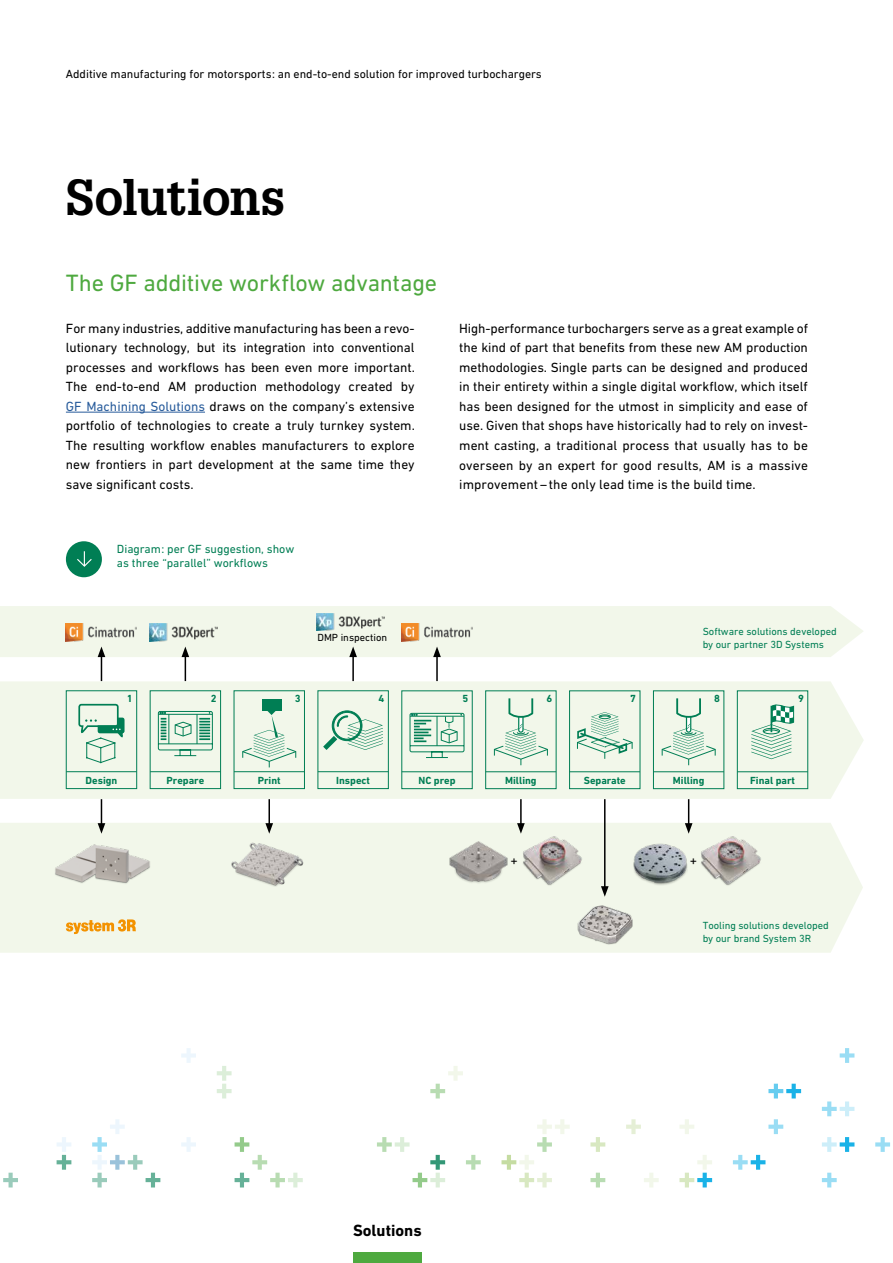
<style>
.page{position:relative;width:893px;height:1263px;background:#fff}
.page>*{position:absolute;margin:0;border:0;box-sizing:border-box;transform-origin:0 0}
.t1{font:700 49.5px "Glypha LT Pro";letter-spacing:-.02em;color:#000}
.t2{font:24px "DIN Next W1 G";letter-spacing:-.005em;color:#4ea93f}
.t3{font:700 16.5px "DIN Next W1 G";color:#000}
.t4{font:13.5px/19.5px "DIN Next W1 G";color:#000;text-align:justify}
.t5{font:12px "DIN Next W1 G";color:#000}
.t6{font:12px/14.2px "DIN Next W1 G";color:#007e54}
.t7{font:10.5px/12.6px "DIN Next W1 G";color:#007e54}
.t8{font:700 10.5px "DIN Next W1 G";color:#007e54}
.t9{font:10.5px "DIN Next W1 G";color:#000}
.s1{color:#275b9b}
</style>
<div class="page">
<div style="left:0;top:823px;width:863px;height:130px;background:#f2f7ea"></div>
<div style="left:0;top:681px;width:864px;height:118px;background:#f2f7ea"></div>
<svg style="left:0;top:606px;width:863px;height:75px"></svg>
<div style="left:150px;top:690px;width:71px;height:99px;border:1px solid #007e54"></div>
<hr style="left:150px;top:771px;width:71px;height:1px;background:#007e54">
<svg style="left:158px;top:711px;width:55px;height:45px;background:#aed5bf"></svg>
<div style="left:234px;top:690px;width:71px;height:99px;border:1px solid #007e54"></div>
<hr style="left:234px;top:771px;width:70px;height:1px;background:#007e54">
<div style="left:262px;top:700px;width:19px;height:11px;background:#007e54"></div>
<svg style="left:242px;top:704px;width:54px;height:63px;background:#d5e8d8"></svg>
<div style="left:317px;top:690px;width:72px;height:99px;border:1px solid #007e54"></div>
<hr style="left:318px;top:771px;width:70px;height:1px;background:#007e54">
<svg style="left:331px;top:710px;width:52px;height:40px;background:#c0decb"></svg>
<svg style="left:323px;top:736px;width:14px;height:14px"></svg>
<div style="left:66px;top:690px;width:71px;height:99px;border:1px solid #007e54"></div>
<hr style="left:66px;top:771px;width:71px;height:1px;background:#007e54">
<svg style="left:78px;top:703px;width:47px;height:60px;background:#beddca"></svg>
<div style="left:401px;top:690px;width:72px;height:99px;border:1px solid #007e54"></div>
<hr style="left:402px;top:771px;width:70px;height:1px;background:#007e54">
<svg style="left:409px;top:713px;width:56px;height:45px;background:#b4d8c3"></svg>
<div style="left:485px;top:690px;width:72px;height:99px;border:1px solid #007e54"></div>
<hr style="left:486px;top:771px;width:70px;height:1px;background:#007e54">
<svg style="left:494px;top:696px;width:54px;height:69px;background:#d9eada"></svg>
<div style="left:653px;top:690px;width:71px;height:99px;border:1px solid #007e54"></div>
<hr style="left:653px;top:771px;width:71px;height:1px;background:#007e54">
<svg style="left:662px;top:696px;width:54px;height:69px;background:#d9eada"></svg>
<div style="left:737px;top:690px;width:71px;height:99px;border:1px solid #007e54"></div>
<hr style="left:737px;top:771px;width:71px;height:1px;background:#007e54">
<svg style="left:751px;top:704px;width:43px;height:55px;background:#bddcca"></svg>
<div style="left:569px;top:690px;width:71px;height:99px;border:1px solid #007e54"></div>
<hr style="left:570px;top:771px;width:70px;height:1px;background:#007e54">
<svg style="left:576px;top:712px;width:57px;height:47px;background:#cbe3d2"></svg>
<img style="left:150px;top:624px;width:68px;height:17px">
<img style="left:317px;top:613px;width:68px;height:18px">
<img style="left:66px;top:624px;width:71px;height:17px">
<img style="left:401px;top:624px;width:71px;height:17px">
<svg style="left:98px;top:799px;width:7px;height:35px"></svg>
<hr style="left:268px;top:799px;width:2px;height:26px;background:#000">
<svg style="left:265px;top:823px;width:8px;height:11px"></svg>
<hr style="left:520px;top:799px;width:2px;height:26px;background:#000">
<svg style="left:517px;top:823px;width:8px;height:11px"></svg>
<hr style="left:604px;top:799px;width:1px;height:89px;background:#000">
<svg style="left:601px;top:886px;width:8px;height:11px"></svg>
<svg style="left:685px;top:799px;width:7px;height:35px"></svg>
<img style="left:47px;top:839px;width:112px;height:48px">
<img style="left:226px;top:839px;width:83px;height:50px">
<img style="left:574px;top:904px;width:62px;height:42px">
<svg style="left:66px;top:919px;width:70px;height:15px"></svg>
<img style="left:446px;top:840px;width:65px;height:47px">
<svg style="left:626px;top:1119px;width:15px;height:15px"></svg>
<svg style="left:644px;top:1173px;width:15px;height:14px"></svg>
<svg style="left:679px;top:1119px;width:15px;height:15px"></svg>
<svg style="left:590px;top:1137px;width:15px;height:15px"></svg>
<svg style="left:501px;top:1119px;width:69px;height:68px"></svg>
<svg style="left:590px;top:1173px;width:15px;height:14px"></svg>
<svg style="left:466px;top:1155px;width:15px;height:15px"></svg>
<svg style="left:217px;top:1066px;width:15px;height:32px"></svg>
<svg style="left:430px;top:1066px;width:33px;height:32px"></svg>
<svg style="left:377px;top:1137px;width:68px;height:50px"></svg>
<svg style="left:3px;top:1173px;width:15px;height:14px"></svg>
<svg style="left:235px;top:1137px;width:68px;height:50px"></svg>
<svg style="left:181px;top:1048px;width:15px;height:15px"></svg>
<svg style="left:181px;top:1137px;width:15px;height:15px"></svg>
<svg style="left:57px;top:1137px;width:14px;height:33px"></svg>
<svg style="left:822px;top:1137px;width:32px;height:15px"></svg>
<svg style="left:875px;top:1137px;width:15px;height:15px"></svg>
<svg style="left:679px;top:1155px;width:33px;height:32px"></svg>
<svg style="left:733px;top:1155px;width:32px;height:15px"></svg>
<svg style="left:768px;top:1119px;width:15px;height:15px"></svg>
<svg style="left:768px;top:1084px;width:33px;height:14px"></svg>
<svg style="left:822px;top:1173px;width:15px;height:14px"></svg>
<svg style="left:840px;top:1048px;width:14px;height:15px"></svg>
<svg style="left:822px;top:1101px;width:32px;height:15px"></svg>
<svg style="left:92px;top:1119px;width:68px;height:68px"></svg>
<svg style="left:66px;top:541px;width:36px;height:36px"></svg>
<img style="left:521px;top:834px;width:61px;height:53px">
<img style="left:700px;top:834px;width:61px;height:53px">
<img style="left:633px;top:843px;width:55px;height:43px">
<hr style="left:66px;top:412px;width:139px;height:1px;background:#275b9b">
<div style="left:353px;top:1253px;width:69px;height:10px;background:#4ea93f"></div>
<p class="t5" style="left:66px;top:67px;width:477px">Additive manufacturing for motorsports: an end-to-end solution for improved turbochargers</p>
<h1 class="t1" style="left:66px;top:167px;width:221px">Solutions</h1>
<h2 class="t2" style="left:66px;top:269px;width:373px">The GF additive workflow advantage</h2>
<p class="t4" style="left:66px;top:318px;width:350px">For many industries, additive manufacturing has been a revo&shy;lutionary technology, but its integration into conventional processes and workflows has been even more important.<br>The end-to-end AM production methodology created by <span class="s1">GF Machining Solutions</span> draws on the company’s extensive portfolio of technologies to create a truly turnkey system.<br>The resulting workflow enables manufacturers to explore new frontiers in part development at the same time they save significant costs.</p>
<p class="t4" style="left:459px;top:318px;width:350px">High-performance turbochargers serve as a great example of the kind of part that benefits from these new AM production methodologies. Single parts can be designed and produced in their entirety within a single digital workflow, which itself has been designed for the utmost in simplicity and ease of use. Given that shops have historically had to rely on invest&shy;ment casting, a traditional process that usually has to be overseen by an expert for good results, AM is a massive improvement – the only lead time is the build time.</p>
<p class="t6" style="left:117px;top:541px;width:179px">Diagram: per GF suggestion, show as three “parallel” workflows</p>
<p class="t9" style="left:317px;top:632px;width:71px">DMP inspection</p>
<p class="t7" style="left:703px;top:625px;width:136px">Software solutions developed by our partner 3D Systems</p>
<p class="t8" style="left:127px;top:693px;width:7px">1</p>
<p class="t8" style="left:211px;top:693px;width:7px">2</p>
<p class="t8" style="left:295px;top:693px;width:7px">3</p>
<p class="t8" style="left:379px;top:693px;width:7px">4</p>
<p class="t8" style="left:462px;top:693px;width:7px">5</p>
<p class="t8" style="left:546px;top:693px;width:7px">6</p>
<p class="t8" style="left:630px;top:693px;width:7px">7</p>
<p class="t8" style="left:714px;top:693px;width:7px">8</p>
<p class="t8" style="left:798px;top:693px;width:7px">9</p>
<p class="t8" style="left:86px;top:774px;width:33px">Design</p>
<p class="t8" style="left:166px;top:774px;width:39px">Prepare</p>
<p class="t8" style="left:258px;top:774px;width:24px">Print</p>
<p class="t8" style="left:336px;top:774px;width:35px">Inspect</p>
<p class="t8" style="left:418px;top:774px;width:38px">NC prep</p>
<p class="t8" style="left:505px;top:774px;width:33px">Milling</p>
<p class="t8" style="left:584px;top:774px;width:43px">Separate</p>
<p class="t8" style="left:673px;top:774px;width:33px">Milling</p>
<p class="t8" style="left:750px;top:774px;width:46px">Final part</p>
<p class="t4" style="left:510px;top:850px;width:9px">+</p>
<p class="t4" style="left:690px;top:850px;width:9px">+</p>
<p class="t7" style="left:703px;top:919px;width:128px">Tooling solutions developed by our brand System 3R</p>
<p class="t3" style="left:353px;top:1221px;width:70px">Solutions</p>
</div>
